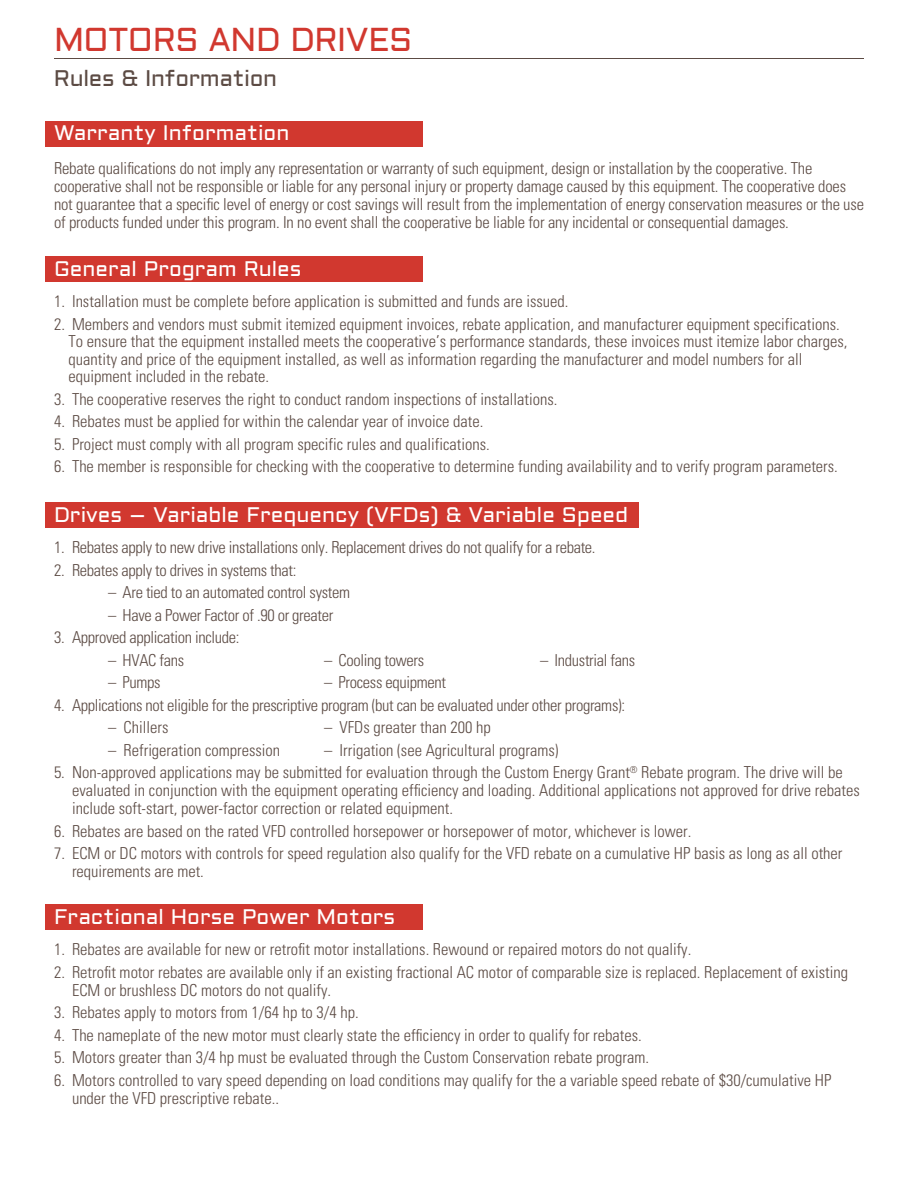
<style>
.page{position:relative;width:918px;height:1188px;background:#fff}
.page>*{position:absolute;margin:0;border:0;box-sizing:border-box;transform-origin:0 0}
.t1{font:33px "Aldrich";letter-spacing:-.015em;color:#d1382f}
.t2{font:22.5px "Aldrich";letter-spacing:-.015em;color:#5c4b44}
.t3{font:21px "Aldrich";color:#fff}
.t4{font:300 condensed 16.5px/18px "Univers LT Std";color:#5c4b44}
.t5{font:300 condensed 16.5px "Univers LT Std";letter-spacing:-.02em;color:#5c4b44}
</style>
<div class="page">
<div style="left:45px;top:502px;width:594px;height:26px;background:#d1382f"></div>
<div style="left:45px;top:905px;width:378px;height:25px;background:#d1382f"></div>
<hr style="left:54px;top:58px;width:810px;height:1px;background:#5c4b44">
<div style="left:45px;top:256px;width:378px;height:26px;background:#d1382f"></div>
<div style="left:45px;top:122px;width:378px;height:25px;background:#d1382f"></div>
<h1 class="t1" style="left:54px;top:17px;width:360px">MOTORS AND DRIVES</h1>
<h2 class="t2" style="left:54px;top:63px;width:225px">Rules &amp; Information</h2>
<p class="t3" style="left:54px;top:118px;width:237px">Warranty Information</p>
<p class="t4" style="left:54px;top:160px;width:812px">Rebate qualifications do not imply any representation or warranty of such equipment, design or installation by the cooperative. The cooperative shall not be responsible or liable for any personal injury or property damage caused by this equipment. The cooperative does not guarantee that a specific level of energy or cost savings will result from the implementation of energy conservation measures or the use of products funded under this program. In no event shall the cooperative be liable for any incidental or consequential damages.</p>
<p class="t3" style="left:54px;top:254px;width:249px">General Program Rules</p>
<p class="t4" style="left:54px;top:292px;width:516px">1. Installation must be complete before application is submitted and funds are issued.</p>
<p class="t4" style="left:69px;top:315px;width:780px;text-indent:-15px">2. Members and vendors must submit itemized equipment invoices, rebate application, and manufacturer equipment specifications.<br>To ensure that the equipment installed meets the cooperative’s performance standards, these invoices must itemize labor charges, quantity and price of the equipment installed, as well as information regarding the manufacturer and model numbers for all equipment included in the rebate.</p>
<p class="t4" style="left:54px;top:390px;width:505px">3. The cooperative reserves the right to conduct random inspections of installations.</p>
<p class="t4" style="left:54px;top:413px;width:431px">4. Rebates must be applied for within the calendar year of invoice date.</p>
<p class="t4" style="left:54px;top:435px;width:437px">5. Project must comply with all program specific rules and qualifications.</p>
<p class="t4" style="left:54px;top:458px;width:785px">6. The member is responsible for checking with the cooperative to determine funding availability and to verify program parameters.</p>
<p class="t3" style="left:54px;top:500px;width:576px">Drives – Variable Frequency (VFDs) &amp; Variable Speed</p>
<p class="t5" style="left:54px;top:537px;width:543px">1. Rebates apply to new drive installations only. Replacement drives do not qualify for a rebate.</p>
<p class="t5" style="left:54px;top:560px;width:244px">2. Rebates apply to drives in systems that:</p>
<p class="t5" style="left:108px;top:582px;width:244px">– Are tied to an automated control system</p>
<p class="t5" style="left:108px;top:605px;width:227px">– Have a Power Factor of .90 or greater</p>
<p class="t5" style="left:54px;top:627px;width:187px">3. Approved application include:</p>
<p class="t5" style="left:108px;top:650px;width:78px">– HVAC fans</p>
<p class="t5" style="left:324px;top:650px;width:102px">– Cooling towers</p>
<p class="t5" style="left:540px;top:650px;width:97px">– Industrial fans</p>
<p class="t4" style="left:108px;top:673px;width:54px">– Pumps</p>
<p class="t5" style="left:324px;top:672px;width:124px">– Process equipment</p>
<p class="t5" style="left:54px;top:695px;width:573px">4. Applications not eligible for the prescriptive program (but can be evaluated under other programs):</p>
<p class="t4" style="left:108px;top:718px;width:62px">– Chillers</p>
<p class="t4" style="left:324px;top:718px;width:168px">– VFDs greater than 200 hp</p>
<p class="t4" style="left:108px;top:741px;width:174px">– Refrigeration compression</p>
<p class="t4" style="left:324px;top:741px;width:236px">– Irrigation (see Agricultural programs)</p>
<p class="t4" style="left:72px;top:763px;width:789px;text-indent:-18px">5. Non-approved applications may be submitted for evaluation through the Custom Energy Grant<sup>®</sup> Rebate program. The drive will be evaluated in conjunction with the equipment operating efficiency and loading. Additional applications not approved for drive rebates include soft-start, power-factor correction or related equipment.</p>
<p class="t4" style="left:54px;top:822px;width:639px">6. Rebates are based on the rated VFD controlled horsepower or horsepower of motor, whichever is lower.</p>
<p class="t4" style="left:72px;top:844px;width:772px;text-indent:-18px">7. ECM or DC motors with controls for speed regulation also qualify for the VFD rebate on a cumulative HP basis as long as all other requirements are met.</p>
<p class="t3" style="left:54px;top:902px;width:343px">Fractional Horse Power Motors</p>
<p class="t4" style="left:54px;top:940px;width:639px">1. Rebates are available for new or retrofit motor installations. Rewound or repaired motors do not qualify.</p>
<p class="t4" style="left:72px;top:963px;width:778px;text-indent:-18px">2. Retrofit motor rebates are available only if an existing fractional AC motor of comparable size is replaced. Replacement of existing<br>ECM or brushless DC motors do not qualify.</p>
<p class="t4" style="left:54px;top:1003px;width:306px">3. Rebates apply to motors from 1/64 hp to 3/4 hp.</p>
<p class="t4" style="left:54px;top:1026px;width:589px">4. The nameplate of the new motor must clearly state the efficiency in order to qualify for rebates.</p>
<p class="t4" style="left:54px;top:1048px;width:597px">5. Motors greater than 3/4 hp must be evaluated through the Custom Conservation rebate program.</p>
<p class="t4" style="left:72px;top:1071px;width:761px;text-indent:-18px">6. Motors controlled to vary speed depending on load conditions may qualify for the a variable speed rebate of $30/cumulative HP under the VFD prescriptive rebate..</p>
</div>
